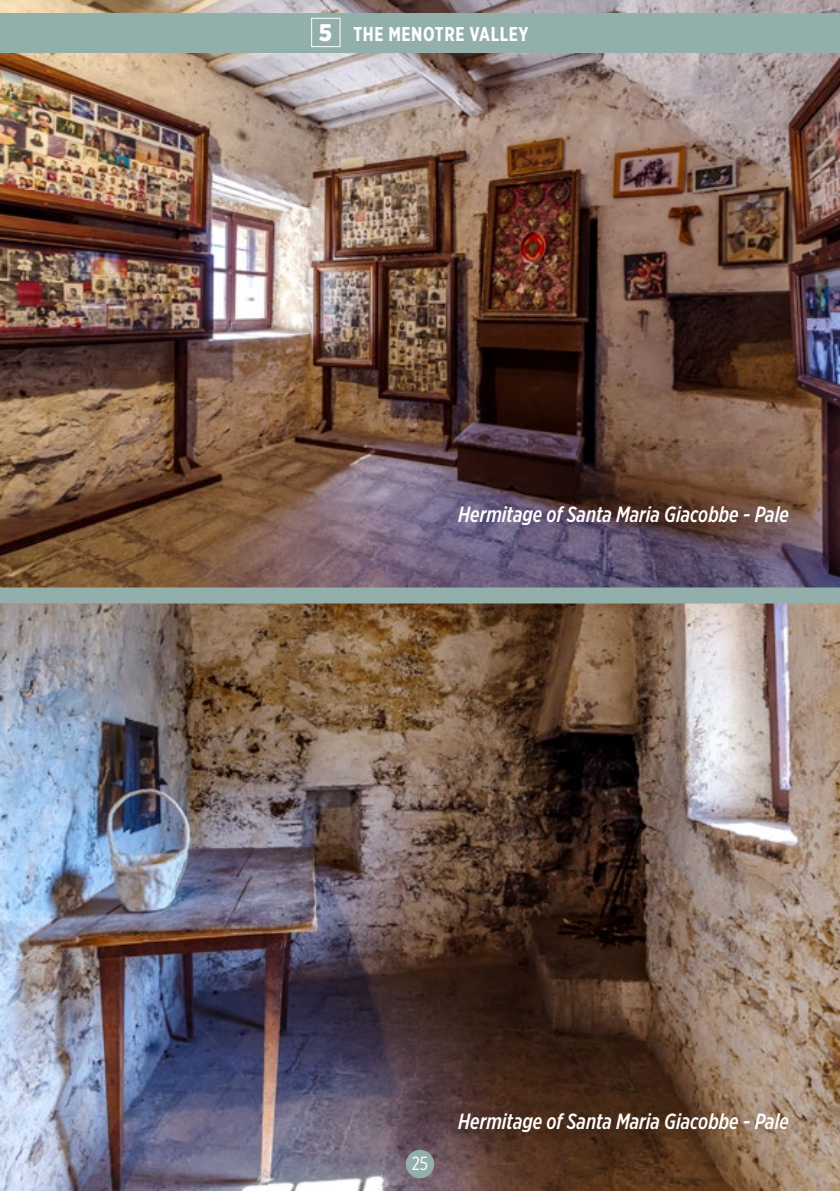
<style>
.page{position:relative;width:840px;height:1191px;background:#fff}
.page>*{position:absolute;margin:0;border:0;box-sizing:border-box;transform-origin:0 0}
.t1{font:italic 500 22px "Gotham X Narrow";color:#fff}
.t2{font:700 20px "Gotham X Narrow";letter-spacing:.03em;color:#fff}
.t3{font:19px "Gotham X Narrow";color:#fff}
.s1{font-family:"Gotham Narrow";font-weight:900;font-size:24px}
</style>
<div class="page">
<img style="left:0;top:603px;width:839px;height:588px">
<img style="left:0;top:0;width:839px;height:587px">
<div style="left:0;top:587px;width:839px;height:16px;background:#93afac"></div>
<div style="left:0;top:13px;width:839px;height:39px;background:#93afac"></div>
<div style="left:405px;top:1149px;width:29px;height:29px;background:#93afac;border-radius:50%"></div>
<div style="left:311px;top:18px;width:29px;height:29px;background:#93afac;border:1px solid #fff"></div>
<p class="t2" style="left:318px;top:22px;width:211px"><span class="s1">5</span> THE MENOTRE VALLEY</p>
<p class="t1" style="left:458px;top:501px;width:332px">Hermitage of Santa Maria Giacobbe - Pale</p>
<p class="t3" style="left:411px;top:1152px;width:18px">25</p>
<p class="t1" style="left:458px;top:1108px;width:332px">Hermitage of Santa Maria Giacobbe - Pale</p>
</div>
